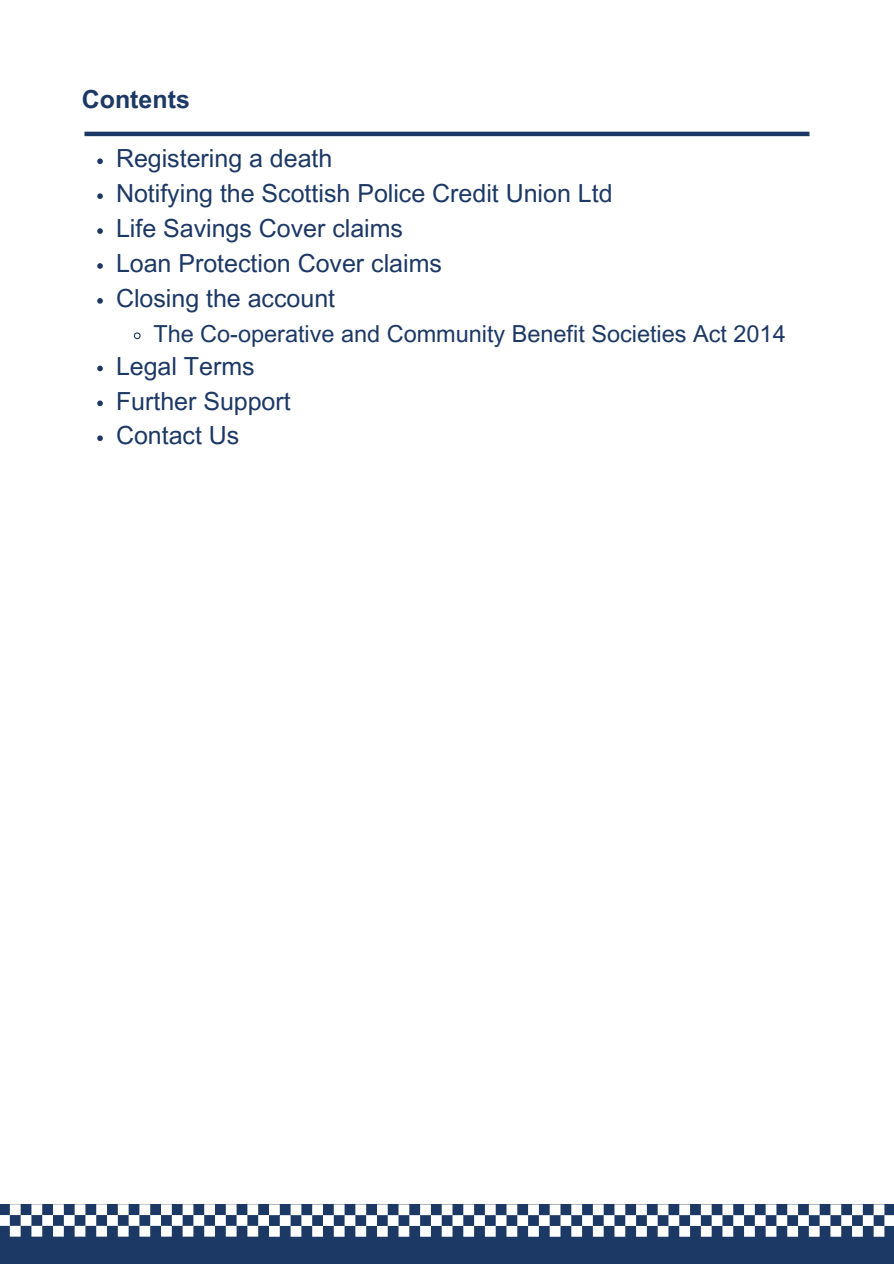
<style>
.page{position:relative;width:894px;height:1264px;background:#fff}
.page>*{position:absolute;margin:0;border:0;box-sizing:border-box;transform-origin:0 0}
.t1{font:24.9px "Arial MT Pro";color:#1c3865}
.t2{font:700 24.9px "Arial MT Pro";color:#1c3865}
.t3{font:23.4px "Arial MT Pro";color:#1c3865}
</style>
<div class="page">
<div style="left:0;top:1234px;width:893px;height:29px;background:#1c3965"></div>
<svg style="left:0;top:1204px;width:893px;height:32px"></svg>
<hr style="left:84px;top:132px;width:725px;height:4px;background:#1c3865">
<svg style="left:97px;top:158px;width:6px;height:6px"></svg>
<svg style="left:97px;top:193px;width:6px;height:6px"></svg>
<svg style="left:97px;top:228px;width:6px;height:6px"></svg>
<svg style="left:97px;top:263px;width:6px;height:6px"></svg>
<svg style="left:97px;top:298px;width:6px;height:6px"></svg>
<svg style="left:133px;top:332px;width:8px;height:8px"></svg>
<svg style="left:97px;top:365px;width:6px;height:6px"></svg>
<svg style="left:97px;top:400px;width:6px;height:6px"></svg>
<svg style="left:97px;top:435px;width:6px;height:6px"></svg>
<p class="t2" style="left:82px;top:90px;width:110px">Contents</p>
<h1 class="t1" style="left:116px;top:149px;width:218px">Registering a death</h1>
<p class="t1" style="left:116px;top:184px;width:498px">Notifying the Scottish Police Credit Union Ltd</p>
<p class="t1" style="left:116px;top:219px;width:288px">Life Savings Cover claims</p>
<p class="t1" style="left:116px;top:254px;width:327px">Loan Protection Cover claims</p>
<p class="t1" style="left:116px;top:289px;width:220px">Closing the account</p>
<p class="t3" style="left:153px;top:325px;width:633px">The Co-operative and Community Benefit Societies Act 2014</p>
<p class="t1" style="left:116px;top:356px;width:140px">Legal Terms</p>
<p class="t1" style="left:116px;top:391px;width:176px">Further Support</p>
<p class="t1" style="left:116px;top:426px;width:125px">Contact Us</p>
</div>
